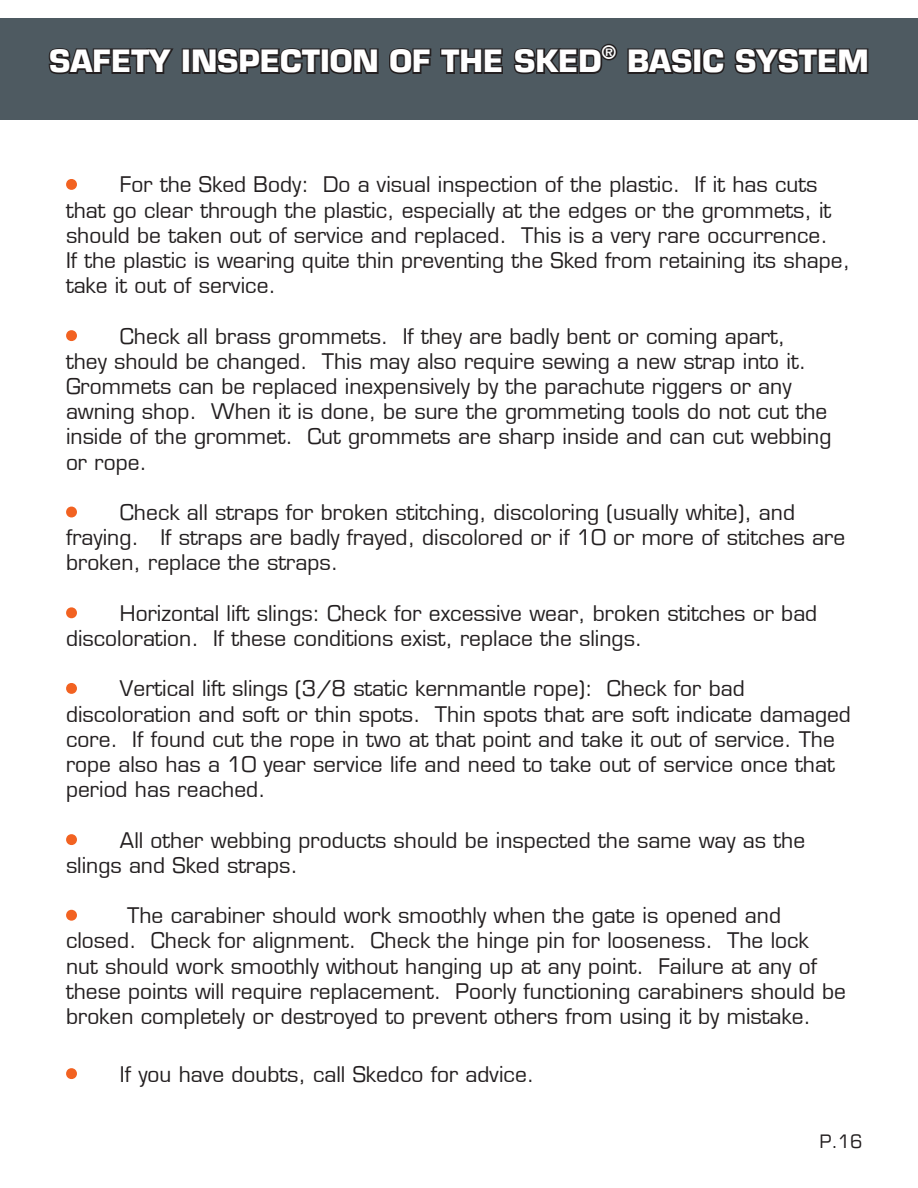
<style>
.page{position:relative;width:918px;height:1188px;background:#fff}
.page>*{position:absolute;margin:0;border:0;box-sizing:border-box;transform-origin:0 0}
.t1{font:700 30px "Eurostile";color:#fff}
.t2{font:21px/25.2px "Eurostile";color:#231f20}
.t3{font:18px "Eurostile";color:#231f20}
.t4{font:700 18px "Eurostile";color:#fff}
.s1{color:#f26221}
</style>
<div class="page">
<div style="left:0;top:18px;width:918px;height:102px;background:#4e5a61"></div>
<svg style="left:48px;top:48px;width:126px;height:27px"></svg>
<div style="left:182px;top:48px;width:9px;height:26px;border:3px solid #231f20"></div>
<svg style="left:190px;top:48px;width:189px;height:27px"></svg>
<svg style="left:389px;top:48px;width:43px;height:27px"></svg>
<svg style="left:440px;top:48px;width:63px;height:26px"></svg>
<svg style="left:513px;top:43px;width:212px;height:32px"></svg>
<svg style="left:734px;top:48px;width:135px;height:27px"></svg>
<svg style="left:66px;top:179px;width:11px;height:11px"></svg>
<svg style="left:66px;top:330px;width:11px;height:12px"></svg>
<svg style="left:66px;top:506px;width:11px;height:12px"></svg>
<svg style="left:66px;top:607px;width:11px;height:12px"></svg>
<svg style="left:66px;top:683px;width:11px;height:11px"></svg>
<svg style="left:66px;top:834px;width:11px;height:12px"></svg>
<svg style="left:66px;top:909px;width:11px;height:12px"></svg>
<svg style="left:66px;top:1068px;width:11px;height:12px"></svg>
<h1 class="t1" style="left:49px;top:42px;width:554px">SAFETY INSPECTION OF THE SKED</h1>
<p class="t4" style="left:602px;top:41px;width:16px">®</p>
<h1 class="t1" style="left:627px;top:42px;width:243px">BASIC SYSTEM</h1>
<p class="t2" style="left:66px;top:172px;width:786px"><span class="s1">•</span> For the Sked Body: Do a visual inspection of the plastic. If it has cuts that go clear through the plastic, especially at the edges or the grommets, it should be taken out of service and replaced. This is a very rare occurrence.<br>If the plastic is wearing quite thin preventing the Sked from retaining its shape, take it out of service.</p>
<p class="t2" style="left:66px;top:324px;width:767px"><span class="s1">•</span> Check all brass grommets. If they are badly bent or coming apart,<br>they should be changed. This may also require sewing a new strap into it.<br>Grommets can be replaced inexpensively by the parachute riggers or any awning shop. When it is done, be sure the grommeting tools do not cut the inside of the grommet. Cut grommets are sharp inside and can cut webbing or rope.</p>
<p class="t2" style="left:66px;top:500px;width:781px"><span class="s1">•</span> Check all straps for broken stitching, discoloring (usually white), and fraying. If straps are badly frayed, discolored or if 10 or more of stitches are broken, replace the straps.</p>
<p class="t2" style="left:66px;top:601px;width:753px"><span class="s1">•</span> Horizontal lift slings: Check for excessive wear, broken stitches or bad discoloration. If these conditions exist, replace the slings.</p>
<p class="t2" style="left:66px;top:676px;width:787px"><span class="s1">•</span> Vertical lift slings (3/8 static kernmantle rope): Check for bad discoloration and soft or thin spots. Thin spots that are soft indicate damaged core. If found cut the rope in two at that point and take it out of service. The rope also has a 10 year service life and need to take out of service once that period has reached.</p>
<p class="t2" style="left:66px;top:828px;width:741px"><span class="s1">•</span> All other webbing products should be inspected the same way as the slings and Sked straps.</p>
<p class="t2" style="left:66px;top:903px;width:781px"><span class="s1">•</span> The carabiner should work smoothly when the gate is opened and closed. Check for alignment. Check the hinge pin for looseness. The lock nut should work smoothly without hanging up at any point. Failure at any of these points will require replacement. Poorly functioning carabiners should be broken completely or destroyed to prevent others from using it by mistake.</p>
<p class="t2" style="left:66px;top:1062px;width:470px"><span class="s1">•</span> If you have doubts, call Skedco for advice.</p>
<p class="t3" style="left:820px;top:1130px;width:44px">P.16</p>
</div>
